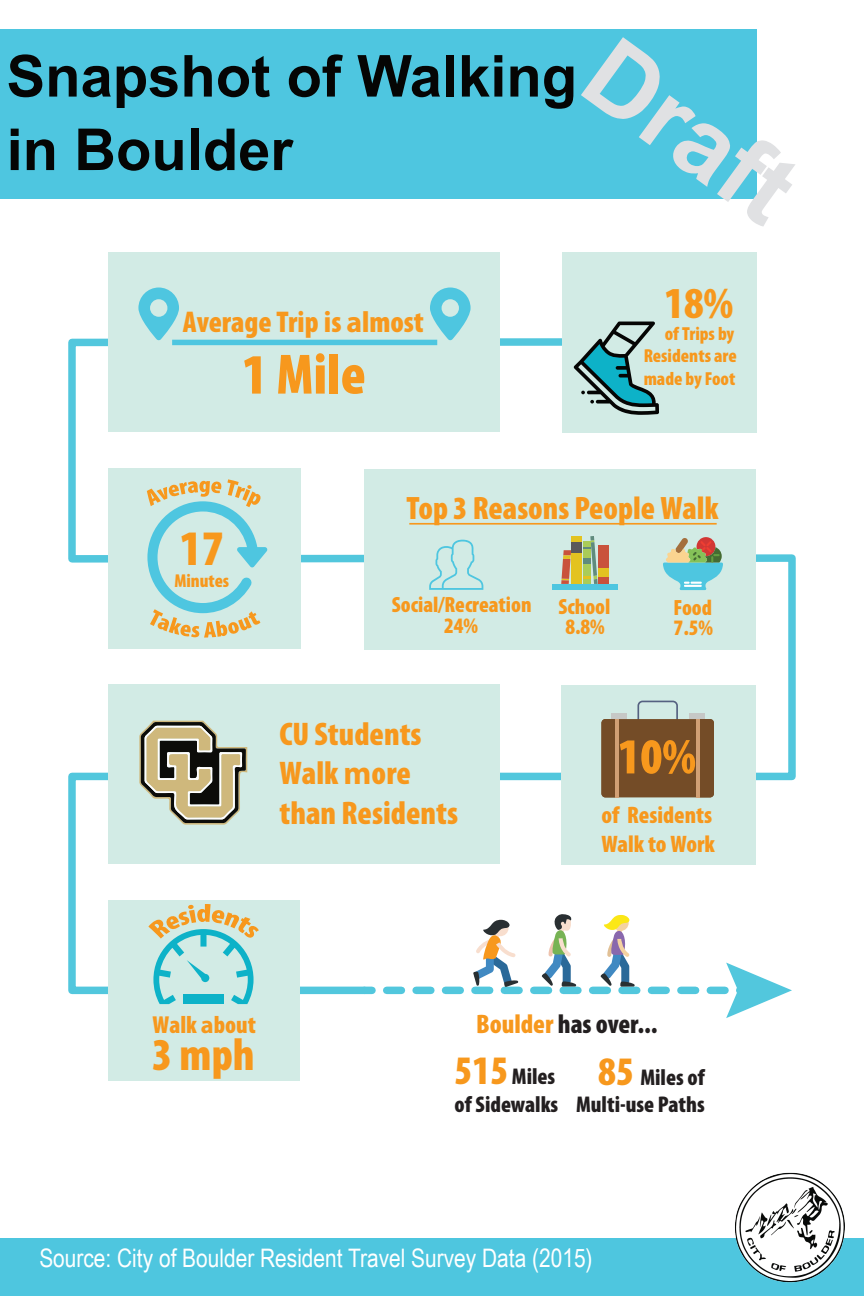
<style>
.page{position:relative;width:864px;height:1296px;background:#fff}
.page>*{position:absolute;margin:0;border:0;box-sizing:border-box;transform-origin:0 0}
.t1{font:700 100px "Arial";color:#e0e1e3}
.t2{font:700 57.9px/73.5px "Arial";color:#050504}
.t3{font:900 condensed 57.35px "Myriad Pro";color:#f7981d}
.t4{font:900 condensed 50.7px "Myriad Pro";color:#f7981d}
.t5{font:900 condensed 49.9px "Myriad Pro";color:#f7981d}
.t6{font:900 condensed 45.8px "Myriad Pro";color:#f7981d}
.t7{font:900 condensed 44.45px "Myriad Pro";color:#f7981d}
.t8{font:900 condensed 32.85px/39.4px "Myriad Pro";color:#f7981d}
.t9{font:900 condensed 32.55px "Myriad Pro";color:#f7981d}
.t10{font:900 condensed 30.1px "Myriad Pro";color:#f7981d}
.t11{font:900 condensed 26.9px "Myriad Pro";color:#231f20}
.t12{font:25.5px "Arial Narrow";color:#fff}
.t13{font:900 condensed 24.65px "Myriad Pro";color:#f7981d}
.t14{font:900 condensed 23.95px/28.8px "Myriad Pro";color:#f7981d}
.t15{font:900 condensed 22.85px/27.4px "Myriad Pro";color:#231f20}
.t16{font:900 condensed 22.15px/20.2px "Myriad Pro";color:#f7981d;text-align:center}
.t17{font:900 condensed 18.9px/22.6px "Myriad Pro";color:#f7981d}
.t18{font:900 condensed 18.7px "Myriad Pro";color:#f7981d}
.s1{font-weight:700;font-stretch:normal}
.s2{color:#f7981d}
.s3{font-size:40.65px;color:#f7981d}
</style>
<div class="page">
<svg style="left:68px;top:334px;width:728px;height:661px"></svg>
<div style="left:0;top:1238px;width:864px;height:58px;background:#4ec6df"></div>
<div style="left:0;top:29px;width:756px;height:170px;background:#4ec6e0"></div>
<div style="left:562px;top:252px;width:194px;height:181px;background:#d2ebe5"></div>
<svg style="left:574px;top:322px;width:85px;height:93px"></svg>
<div style="left:562px;top:685px;width:194px;height:180px;background:#d2ebe5"></div>
<svg style="left:637px;top:700px;width:41px;height:19px"></svg>
<div style="left:601px;top:719px;width:113px;height:78px;background:#744c27;border-radius:4px"></div>
<svg style="left:601px;top:719px;width:3px;height:78px"></svg>
<hr style="left:615px;top:719px;width:4px;height:78px;background:#d1a075">
<hr style="left:697px;top:719px;width:3px;height:78px;background:#d1a075">
<div style="left:611px;top:713px;width:16px;height:6px;background:#c6c8c6"></div>
<div style="left:689px;top:713px;width:15px;height:6px;background:#c6c8c6"></div>
<div style="left:365px;top:470px;width:391px;height:180px;background:#d2ebe5"></div>
<svg style="left:663px;top:537px;width:60px;height:53px"></svg>
<svg style="left:561px;top:550px;width:10px;height:34px"></svg>
<div style="left:571px;top:536px;width:11px;height:6px;background:#e3c320"></div>
<div style="left:571px;top:553px;width:11px;height:31px;background:#e3c320"></div>
<div style="left:571px;top:542px;width:11px;height:11px;background:#5a595a"></div>
<svg style="left:583px;top:536px;width:15px;height:48px"></svg>
<div style="left:598px;top:576px;width:11px;height:8px;background:#c9523c"></div>
<div style="left:598px;top:545px;width:11px;height:23px;background:#c9523c"></div>
<div style="left:598px;top:568px;width:11px;height:8px;background:#e3c320"></div>
<div style="left:552px;top:584px;width:66px;height:6px;background:#4ec6e0"></div>
<svg style="left:429px;top:540px;width:54px;height:50px"></svg>
<hr style="left:409px;top:523px;width:308px;height:2px;background:#f7981d">
<div style="left:108px;top:468px;width:192px;height:180px;background:#d2ebe5"></div>
<svg style="left:147px;top:479px;width:120px;height:159px"></svg>
<div style="left:108px;top:900px;width:192px;height:181px;background:#d2ebe5"></div>
<svg style="left:148px;top:904px;width:111px;height:100px"></svg>
<div style="left:108px;top:252px;width:392px;height:180px;background:#d2ebe5"></div>
<svg style="left:138px;top:288px;width:41px;height:52px"></svg>
<svg style="left:430px;top:288px;width:41px;height:52px"></svg>
<div style="left:172px;top:340px;width:265px;height:5px;background:#4ec6e0"></div>
<div style="left:108px;top:684px;width:392px;height:180px;background:#d2ebe5"></div>
<svg style="left:139px;top:721px;width:108px;height:104px"></svg>
<img style="left:735px;top:1172px;width:110px;height:111px">
<svg style="left:387px;top:913px;width:405px;height:105px"></svg>
<h1 class="t1" style="left:637px;top:5px;width:235px;rotate:36deg">Draft</h1>
<h2 class="t2" style="left:7px;top:40px;width:572px">Snapshot of Walking in Boulder</h2>
<p class="t10" style="left:183px;top:305px;width:243px">Average Trip <span class="s1">i</span>s <span class="s1">a</span>lmost</p>
<h3 class="t3" style="left:242px;top:343px;width:125px">1 Mile</h3>
<h3 class="t7" style="left:665px;top:279px;width:70px">18%</h3>
<p class="t17" style="left:644px;top:322px;width:95px;text-indent:21px">of Trips by<br>Residents are made by Foot</p>
<h3 class="t5" style="left:180px;top:520px;width:45px">17</h3>
<p class="t18" style="left:174px;top:570px;width:56px">Minutes</p>
<p class="t9" style="left:407px;top:490px;width:314px">Top 3 Reasons People Walk</p>
<p class="t16" style="left:392px;top:595px;width:141px;line-height:20.1px">Social/Recreation<br>24%</p>
<p class="t16" style="left:558px;top:597px;width:54px">School<br>8.8%</p>
<p class="t16" style="left:674px;top:597px;width:41px;text-align:left">Food<br>7.5%</p>
<p class="t8" style="left:279px;top:714px;width:180px">CU Students<br>Walk <span class="s1">m</span>ore than Residents</p>
<h3 class="t4" style="left:618px;top:728px;width:79px">10%</h3>
<p class="t14" style="left:601px;top:801px;width:115px">of Residents<br>Walk to Work</p>
<p class="t13" style="left:153px;top:1011px;width:105px">Walk <span class="s1">a</span>bout</p>
<h3 class="t6" style="left:152px;top:1029px;width:104px">3 mph</h3>
<p class="t11" style="left:476px;top:1009px;width:183px"><span class="s2">Boulder</span> has over...</p>
<p class="t15" style="left:455px;top:1063px;width:105px"><span class="s3">515</span> Miles of Sidewalks</p>
<p class="t15" style="left:576px;top:1064px;width:130px;text-align:right"><span class="s3">85</span> Miles of<br>Multi-use Paths</p>
<p class="t12" style="left:39px;top:1239px;width:555px">Source: City of Boulder Resident Travel Survey Data (2015)</p>
</div>
